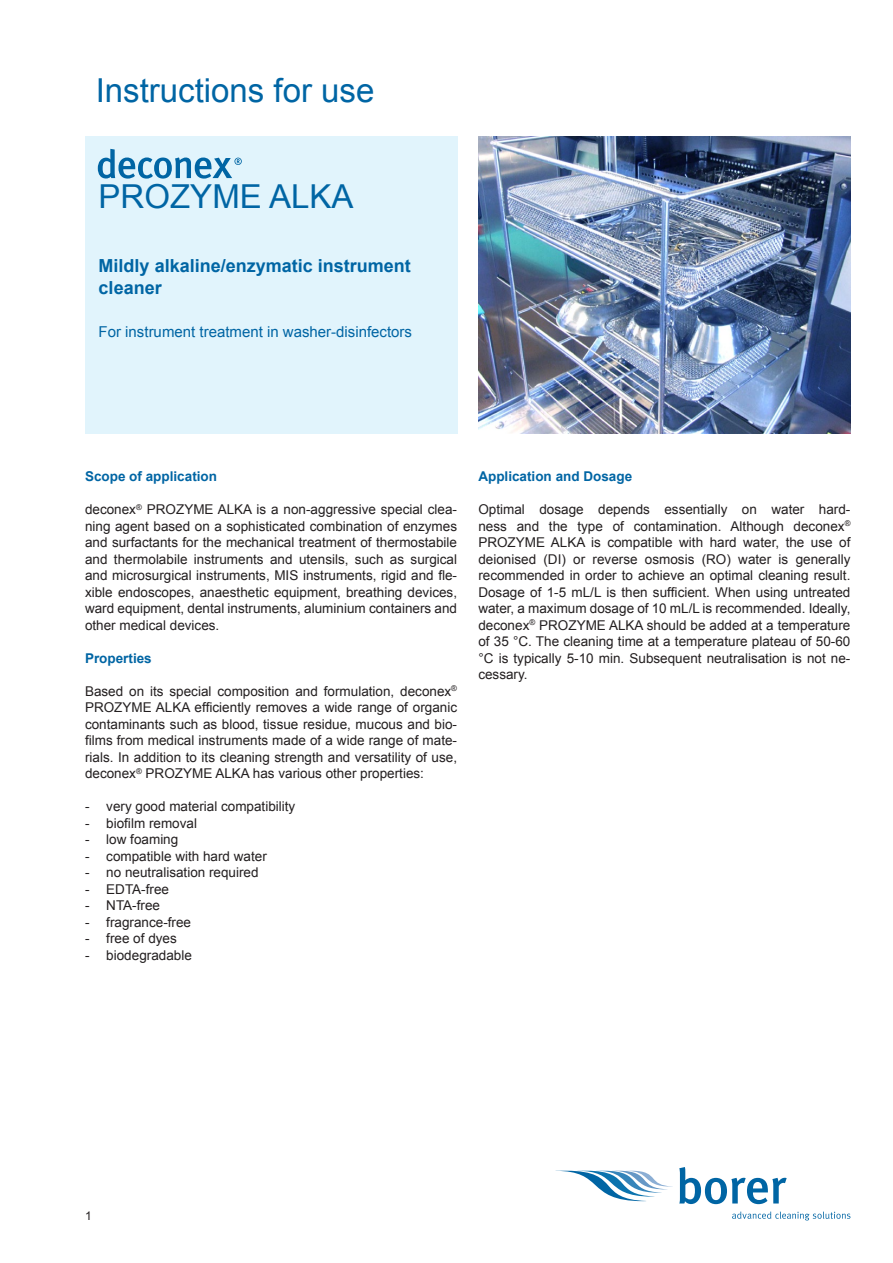
<style>
.page{position:relative;width:893px;height:1263px;background:#fff}
.page>*{position:absolute;margin:0;border:0;box-sizing:border-box;transform-origin:0 0}
.t1{font:33px "Arial";color:#0065a4}
.t2{font:700 18px/21.6px "Arial";color:#0065a4}
.t3{font:15px "Arial";color:#0065a4}
.t4{font:13.5px/16.5px "Arial";color:#231f20;text-align:justify}
.t5{font:700 13.5px "Arial";color:#0065a4}
.t6{font:12px "Arial";color:#231f20}
</style>
<div class="page">
<div style="left:85px;top:136px;width:372px;height:298px;background:#e1f4fc"></div>
<svg style="left:98px;top:149px;width:144px;height:30px"></svg>
<svg style="left:562px;top:1171px;width:111px;height:30px"></svg>
<svg style="left:679px;top:1167px;width:108px;height:37px"></svg>
<svg style="left:732px;top:1211px;width:118px;height:9px"></svg>
<img style="left:478px;top:136px;width:372px;height:298px">
<h1 class="t1" style="left:96px;top:67px;width:280px">Instructions for use</h1>
<h1 class="t1" style="left:99px;top:174px;width:256px">PROZYME ALKA</h1>
<h2 class="t2" style="left:99px;top:255px;width:314px">Mildly alkaline/enzymatic instrument cleaner</h2>
<p class="t3" style="left:99px;top:322px;width:315px">For instrument treatment in washer-disinfectors</p>
<p class="t5" style="left:85px;top:467px;width:134px">Scope of application</p>
<p class="t4" style="left:85px;top:501px;width:374px">deconex<sup>®</sup> PROZYME ALKA is a non-aggressive special clea&shy;ning agent based on a sophisticated combination of enzymes and surfactants for the mechanical treatment of thermostabile and thermolabile instruments and utensils, such as surgical and microsurgical instruments, MIS instruments, rigid and fle&shy;xible endoscopes, anaesthetic equipment, breathing devices, ward equipment, dental instruments, aluminium containers and other medical devices.</p>
<p class="t5" style="left:85px;top:648px;width:68px">Properties</p>
<p class="t4" style="left:85px;top:682px;width:374px">Based on its special composition and formulation, deconex<sup>® </sup>PROZYME ALKA efficiently removes a wide range of organic contaminants such as blood, tissue residue, mucous and bio&shy;films from medical instruments made of a wide range of mate&shy;rials. In addition to its cleaning strength and versatility of use, deconex<sup>®</sup> PROZYME ALKA has various other properties:</p>
<p class="t4" style="left:85px;top:798px;width:212px">- very good material compatibility</p>
<p class="t4" style="left:85px;top:814px;width:114px">- biofilm removal</p>
<p class="t4" style="left:85px;top:831px;width:95px">- low foaming</p>
<p class="t4" style="left:85px;top:847px;width:183px">- compatible with hard water</p>
<p class="t4" style="left:85px;top:864px;width:175px">- no neutralisation required</p>
<p class="t4" style="left:85px;top:880px;width:86px">- EDTA-free</p>
<p class="t4" style="left:85px;top:897px;width:77px">- NTA-free</p>
<p class="t4" style="left:85px;top:913px;width:108px">- fragrance-free</p>
<p class="t4" style="left:85px;top:930px;width:93px">- free of dyes</p>
<p class="t4" style="left:85px;top:946px;width:108px">- biodegradable</p>
<p class="t5" style="left:478px;top:467px;width:155px">Application and Dosage</p>
<p class="t4" style="left:478px;top:501px;width:374px">Optimal dosage depends essentially on water hard&shy;ness and the type of contamination. Although deconex<sup>® </sup>PROZYME ALKA is compatible with hard water, the use of deionised (DI) or reverse osmosis (RO) water is generally recommended in order to achieve an optimal cleaning result.<br>Dosage of 1-5 mL/L is then sufficient. When using untreated water, a maximum dosage of 10 mL/L is recommended. Ideally, deconex<sup>®</sup> PROZYME ALKA should be added at a temperature of 35 °C. The cleaning time at a temperature plateau of 50-60 °C is typically 5-10 min. Subsequent neutralisation is not ne&shy;cessary.</p>
<p class="t6" style="left:85px;top:1208px;width:8px">1</p>
</div>
